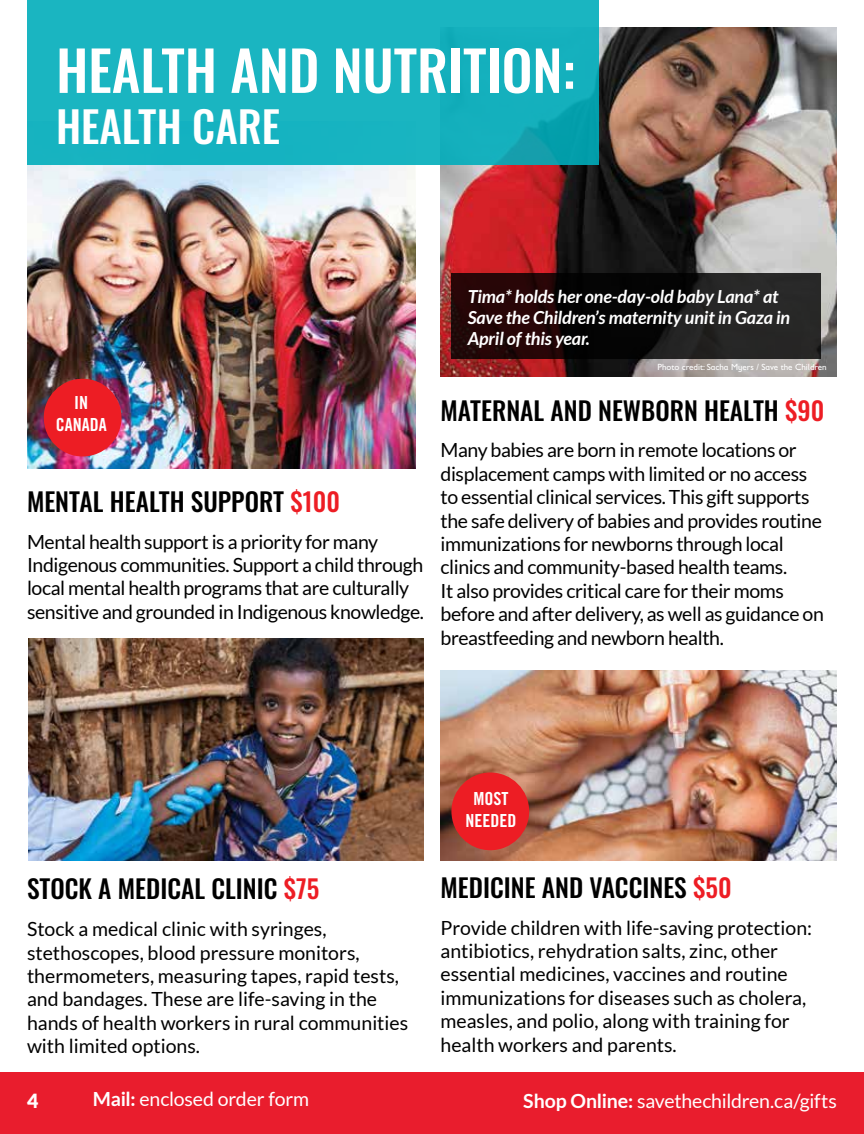
<style>
.page{position:relative;width:864px;height:1134px;background:#fff}
.page>*{position:absolute;margin:0;border:0;box-sizing:border-box;transform-origin:0 0}
.t1{font:500 54.9px "Oswald";color:#fff}
.t2{font:500 42.9px "Oswald";color:#fff}
.t3{font:500 25.5px "Oswald";color:#000}
.t4{font:19.5px/23.4px "Lato";letter-spacing:-.02em;color:#000}
.t5{font:19.5px/23.4px "Lato";color:#000}
.t6{font:19.5px "Lato";letter-spacing:-.01em;color:#fff}
.t7{font:900 19.5px "Lato";color:#fff}
.t8{font:italic 700 18px/21px "Lato";letter-spacing:-.01em;color:#fff}
.t9{font:18px/21.6px "Trade Gothic LT Std Bd Cn 20";color:#fff;text-align:center}
.t10{font:9px "Gill Sans Infant Std";color:#fff}
.s1{color:#ed1d24}
.s2{font-weight:700}
</style>
<div class="page">
<img style="left:27px;top:165px;width:389px;height:303px">
<img style="left:28px;top:638px;width:395px;height:223px">
<img style="left:441px;top:27px;width:396px;height:350px">
<img style="left:441px;top:671px;width:396px;height:190px">
<div style="left:0;top:1073px;width:864px;height:61px;background:#e91d2d"></div>
<div style="left:27px;top:0;width:571px;height:165px;background:#1ab5c1"></div>
<div style="left:44px;top:379px;width:78px;height:77px;background:#ed1d24;border-radius:50%"></div>
<div style="left:451px;top:773px;width:78px;height:77px;background:#ed1d24;border-radius:50%"></div>
<svg style="left:451px;top:274px;width:370px;height:85px;background:#1a1111"></svg>
<h1 class="t1" style="left:56px;top:42px;width:521px">HEALTH AND NUTRITION:</h1>
<h2 class="t2" style="left:56px;top:104px;width:225px">HEALTH CARE</h2>
<p class="t9" style="left:56px;top:392px;width:52px">IN<br>CANADA</p>
<h3 class="t3" style="left:27px;top:488px;width:315px">MENTAL HEALTH SUPPORT <span class="s1">$100</span></h3>
<p class="t4" style="left:27px;top:530px;width:399px">Mental health support is a priority for many Indigenous communities. Support a child through local mental health programs that are culturally sensitive and grounded in Indigenous knowledge.</p>
<p class="t8" style="left:468px;top:286px;width:324px">Tima* holds her one-day-old baby Lana* at<br>Save the Children’s maternity unit in Gaza in<br>April of this year.</p>
<p class="t10" style="left:657px;top:362px;width:171px">Photo credit: Sacha Myers / Save the Children</p>
<h3 class="t3" style="left:441px;top:397px;width:385px">MATERNAL AND NEWBORN HEALTH <span class="s1">$90</span></h3>
<p class="t4" style="left:441px;top:439px;width:385px">Many babies are born in remote locations or displacement camps with limited or no access to essential clinical services. This gift supports the safe delivery of babies and provides routine immunizations for newborns through local clinics and community-based health teams.<br>It also provides critical care for their moms before and after delivery, as well as guidance on breastfeeding and newborn health.</p>
<h3 class="t3" style="left:27px;top:876px;width:294px">STOCK A MEDICAL CLINIC <span class="s1">$75</span></h3>
<p class="t5" style="left:27px;top:917px;width:383px">Stock a medical clinic with syringes, stethoscopes, blood pressure monitors, thermometers, measuring tapes, rapid tests, and bandages. These are life-saving in the hands of health workers in rural communities with limited options.</p>
<p class="t9" style="left:466px;top:788px;width:52px">MOST<br>NEEDED</p>
<h3 class="t3" style="left:441px;top:874px;width:293px">MEDICINE AND VACCINES <span class="s1">$50</span></h3>
<p class="t5" style="left:441px;top:916px;width:373px">Provide children with life-saving protection: antibiotics, rehydration salts, zinc, other essential medicines, vaccines and routine immunizations for diseases such as cholera, measles, and polio, along with training for health workers and parents.</p>
<p class="t7" style="left:27px;top:1090px;width:13px">4</p>
<p class="t6" style="left:93px;top:1089px;width:218px"><span class="s2">Mail:</span> enclosed order form</p>
<p class="t6" style="left:523px;top:1090px;width:315px"><span class="s2">Shop Online:</span> savethechildren.ca/gifts</p>
</div>
